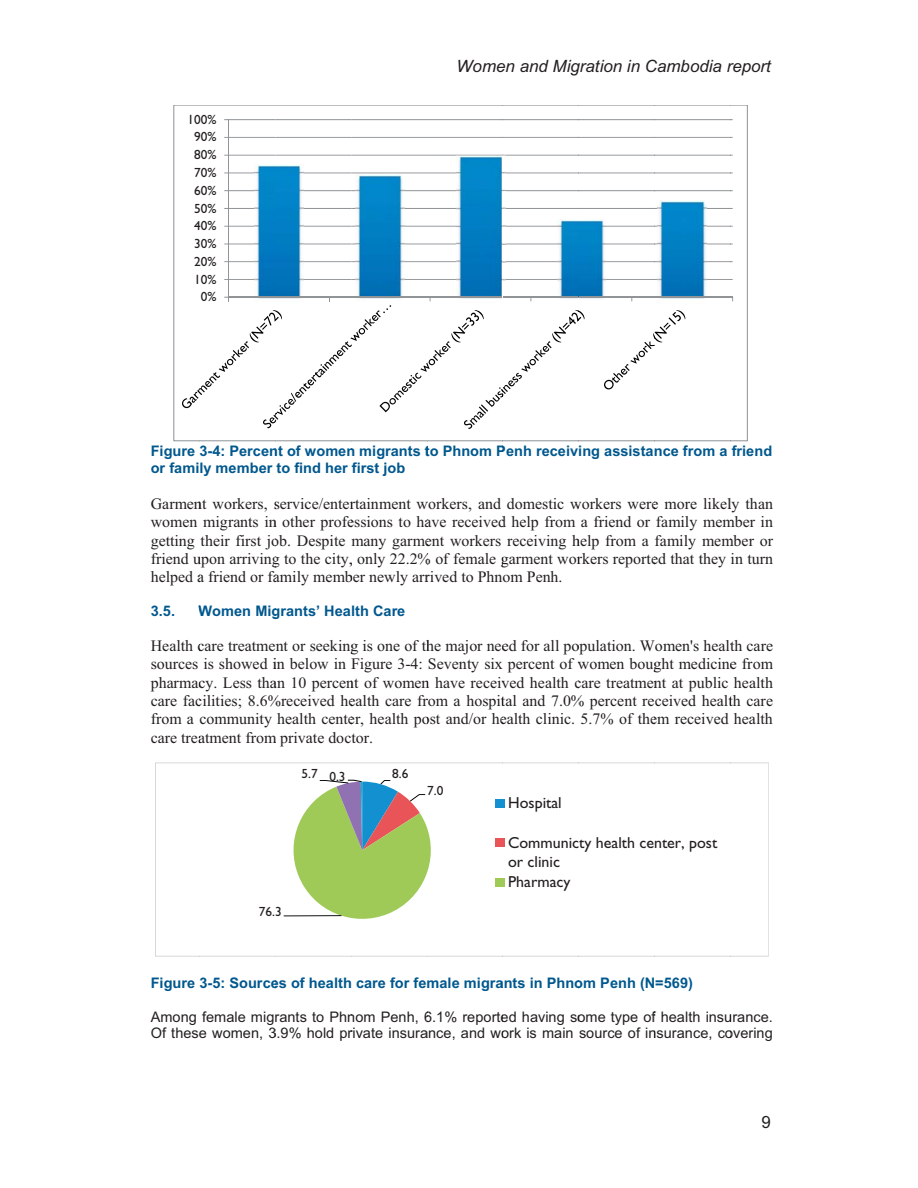
<style>
.page{position:relative;width:918px;height:1188px;background:#fff}
.page>*{position:absolute;margin:0;border:0;box-sizing:border-box;transform-origin:0 0}
.t1{font:italic 16.95px "Arial";color:#231f20}
.t2{font:16.95px "Arial";color:#231f20}
.t3{font:15.9px/18.3px "Times New Roman";color:#231f20;text-align:justify}
.t4{font:15.9px/19px "Gill Sans";color:#231f20}
.t5{font:700 14.55px/16.6px "Arial";color:#00588e}
.t6{font:14.55px/16.8px "Arial";color:#231f20}
.t7{font:13.35px "Gill Sans";letter-spacing:-.005em;color:#231f20}
</style>
<div class="page">
<svg style="left:173px;top:105px;width:575px;height:336px"></svg>
<svg style="left:155px;top:763px;width:614px;height:193px"></svg>
<p class="t7" style="left:188px;top:115px;width:31px">100%</p>
<p class="t7" style="left:194px;top:132px;width:24px">90%</p>
<p class="t7" style="left:194px;top:150px;width:24px">80%</p>
<p class="t7" style="left:194px;top:168px;width:24px">70%</p>
<p class="t7" style="left:194px;top:186px;width:24px">60%</p>
<p class="t7" style="left:194px;top:203px;width:24px">50%</p>
<p class="t7" style="left:194px;top:221px;width:24px">40%</p>
<p class="t7" style="left:194px;top:239px;width:24px">30%</p>
<p class="t7" style="left:194px;top:257px;width:24px">20%</p>
<p class="t7" style="left:194px;top:274px;width:24px">10%</p>
<p class="t7" style="left:201px;top:292px;width:17px">0%</p>
<p class="t1" style="left:457px;top:60px;width:316px">Women and Migration in Cambodia report</p>
<p class="t5" style="left:151px;top:444px;width:623px">Figure 3-4: Percent of women migrants to Phnom Penh receiving assistance from a friend or family member to find her first job</p>
<p class="t3" style="left:151px;top:496px;width:624px">Garment workers, service/entertainment workers, and domestic workers were more likely than women migrants in other professions to have received help from a friend or family member in getting their first job. Despite many garment workers receiving help from a family member or friend upon arriving to the city, only 22.2% of female garment workers reported that they in turn helped a friend or family member newly arrived to Phnom Penh.</p>
<p class="t5" style="left:151px;top:604px;width:26px">3.5.</p>
<p class="t3" style="left:151px;top:638px;width:624px">Health care treatment or seeking is one of the major need for all population. Women's health care sources is showed in below in Figure 3-4: Seventy six percent of women bought medicine from pharmacy. Less than 10 percent of women have received health care treatment at public health care facilities; 8.6%received health care from a hospital and 7.0% percent received health care from a community health center, health post and/or health clinic. 5.7% of them received health care treatment from private doctor.</p>
<p class="t5" style="left:199px;top:604px;width:208px">Women Migrants’ Health Care</p>
<p class="t7" style="left:301px;top:770px;width:46px">5.7 0.3</p>
<p class="t7" style="left:392px;top:768px;width:18px">8.6</p>
<p class="t7" style="left:427px;top:786px;width:18px">7.0</p>
<p class="t7" style="left:259px;top:907px;width:24px">76.3</p>
<p class="t4" style="left:508px;top:795px;width:55px">Hospital</p>
<p class="t4" style="left:508px;top:835px;width:211px">Communicty health center, post or clinic</p>
<p class="t4" style="left:508px;top:874px;width:64px">Pharmacy</p>
<p class="t5" style="left:151px;top:976px;width:544px">Figure 3-5: Sources of health care for female migrants in Phnom Penh (N=569)</p>
<p class="t6" style="left:151px;top:1010px;width:624px">Among female migrants to Phnom Penh, 6.1% reported having some type of health insurance.<br>Of these women, 3.9% hold private insurance, and work is main source of insurance, covering</p>
<p class="t2" style="left:762px;top:1112px;width:11px">9</p>
</div>
